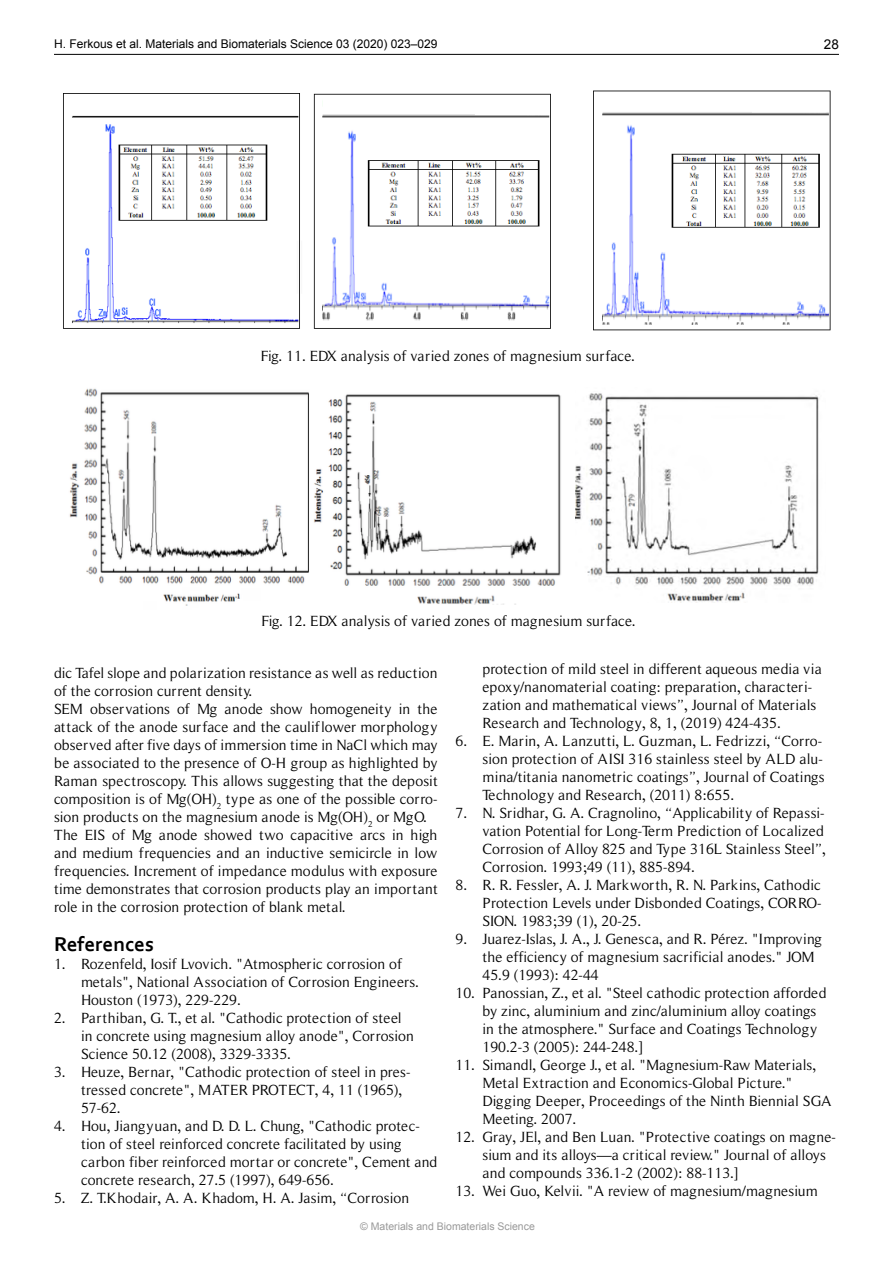
<style>
.page{position:relative;width:893px;height:1263px;background:#fff}
.page>*{position:absolute;margin:0;border:0;box-sizing:border-box;transform-origin:0 0}
.t1{font:700 21px "Corbel";color:#000}
.t2{font:15px/18px "Roman Serif";color:#000}
.t3{font:13.5px "Arial";color:#000}
.t4{font:12px "Arial";color:#000}
.t5{font:10.5px "Arial";color:#999}
</style>
<div class="page">
<hr style="left:54px;top:54px;width:785px;height:1px;background:#000">
<img style="left:313px;top:93px;width:238px;height:236px">
<img style="left:575px;top:393px;width:244px;height:209px">
<img style="left:593px;top:90px;width:238px;height:241px">
<img style="left:63px;top:93px;width:237px;height:236px">
<img style="left:69px;top:388px;width:492px;height:218px">
<p class="t4" style="left:54px;top:36px;width:385px">H. Ferkous et al. Materials and Biomaterials Science 03 (2020) 023–029</p>
<p class="t3" style="left:824px;top:36px;width:17px">28</p>
<p class="t2" style="left:261px;top:347px;width:376px">Fig. 11. EDX analysis of varied zones of magnesium surface.</p>
<p class="t2" style="left:261px;top:612px;width:376px">Fig. 12. EDX analysis of varied zones of magnesium surface.</p>
<p class="t2" style="left:54px;top:664px;width:385px">dic Tafel slope and polarization resistance as well as reduction of the corrosion current density.<br>SEM observations of Mg anode show homogeneity in the attack of the anode surface and the cauliflower morphology observed after five days of immersion time in NaCl which may be associated to the presence of O-H group as highlighted by Raman spectroscopy. This allows suggesting that the deposit composition is of Mg(OH)<sub>2</sub> type as one of the possible corro&shy;sion products on the magnesium anode is Mg(OH)<sub>2</sub> or MgO.<br>The EIS of Mg anode showed two capacitive arcs in high and medium frequencies and an inductive semicircle in low frequencies. Increment of impedance modulus with exposure time demonstrates that corrosion products play an important role in the corrosion protection of blank metal.</p>
<h1 class="t1" style="left:54px;top:931px;width:101px">References</h1>
<p class="t2" style="left:81px;top:955px;width:339px;text-indent:-27px">1. Rozenfeld, Iosif Lvovich. "Atmospheric corrosion of metals", National Association of Corrosion Engineers.<br>Houston (1973), 229-229.</p>
<p class="t2" style="left:81px;top:1009px;width:334px;text-indent:-27px">2. Parthiban, G. T., et al. "Cathodic protection of steel in concrete using magnesium alloy anode", Corrosion<br>Science 50.12 (2008), 3329-3335.</p>
<p class="t2" style="left:81px;top:1063px;width:331px;text-indent:-27px">3. Heuze, Bernar, "Cathodic protection of steel in pres&shy;tressed concrete", MATER PROTECT, 4, 11 (1965),<br>57-62.</p>
<p class="t2" style="left:81px;top:1117px;width:358px;text-indent:-27px">4. Hou, Jiangyuan, and D. D. L. Chung, "Cathodic protec&shy;tion of steel reinforced concrete facilitated by using carbon fiber reinforced mortar or concrete", Cement and concrete research, 27.5 (1997), 649-656.</p>
<p class="t2" style="left:54px;top:1189px;width:357px">5. Z. T.Khodair, A. A. Khadom, H. A. Jasim, “Corrosion</p>
<p class="t2" style="left:482px;top:659px;width:341px">protection of mild steel in different aqueous media via epoxy/nanomaterial coating: preparation, characteri&shy;zation and mathematical views”, Journal of Materials Research and Technology, 8, 1, (2019) 424-435.</p>
<p class="t2" style="left:482px;top:731px;width:344px;text-indent:-27px">6. E. Marin, A. Lanzutti, L. Guzman, L. Fedrizzi, “Corro&shy;sion protection of AISI 316 stainless steel by ALD alu&shy;mina/titania nanometric coatings”, Journal of Coatings Technology and Research, (2011) 8:655.</p>
<p class="t2" style="left:482px;top:803px;width:345px;text-align:justify;text-indent:-27px">7. N. Sridhar, G. A. Cragnolino, “Applicability of Repassi&shy;vation Potential for Long-Term Prediction of Localized Corrosion of Alloy 825 and Type 316L Stainless Steel”, Corrosion. 1993;49 (11), 885-894.</p>
<p class="t2" style="left:482px;top:875px;width:341px;text-align:justify;text-indent:-27px">8. R. R. Fessler, A. J. Markworth, R. N. Parkins, Cathodic Protection Levels under Disbonded Coatings, CORRO-SION. 1983;39 (1), 20-25.</p>
<p class="t2" style="left:482px;top:929px;width:341px;text-indent:-27px">9. Juarez-Islas, J. A., J. Genesca, and R. Pérez. "Improving the efficiency of magnesium sacrificial anodes." JOM<br>45.9 (1993): 42-44</p>
<p class="t2" style="left:482px;top:983px;width:346px;text-indent:-27px">10. Panossian, Z., et al. "Steel cathodic protection afforded by zinc, aluminium and zinc/aluminium alloy coatings in the atmosphere." Surface and Coatings Technology 190.2-3 (2005): 244-248.]</p>
<p class="t2" style="left:482px;top:1055px;width:351px;text-indent:-27px">11. Simandl, George J., et al. "Magnesium-Raw Materials, Metal Extraction and Economics-Global Picture." Digging Deeper, Proceedings of the Ninth Biennial SGA Meeting. 2007.</p>
<p class="t2" style="left:482px;top:1127px;width:355px;text-indent:-27px">12. Gray, JEl, and Ben Luan. "Protective coatings on magne&shy;sium and its alloys—a critical review." Journal of alloys and compounds 336.1-2 (2002): 88-113.]</p>
<p class="t2" style="left:455px;top:1181px;width:364px">13. Wei Guo, Kelvii. "A review of magnesium/magnesium</p>
<p class="t5" style="left:360px;top:1220px;width:176px">© Materials and Biomaterials Science</p>
</div>
